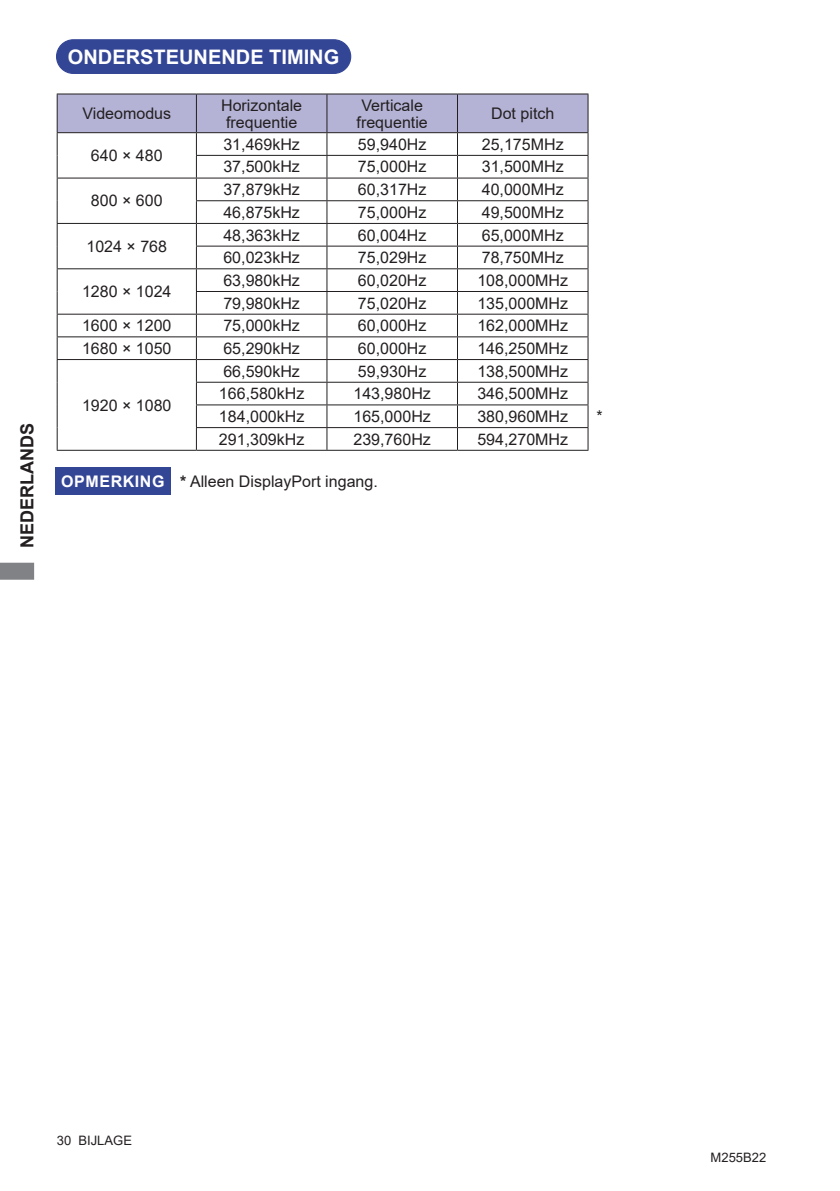
<style>
.page{position:relative;width:840px;height:1191px;background:#fff}
.page>*{position:absolute;margin:0;border:0;box-sizing:border-box;transform-origin:0 0}
.t1{font:700 20px "Arial";color:#fff}
.t2{font:700 18px "Arial";color:#231f20}
.t3{font:16px/17px "Arial";color:#231f20;text-align:center}
.t4{font:13px "Arial";color:#231f20}
.s1{font-weight:700;color:#fff}
.s2{font-weight:700}
</style>
<div class="page">
<svg style="left:0;top:562px;width:34px;height:18px"></svg>
<div style="left:57px;top:40px;width:293px;height:33px;background:#334595;border-radius:17px"></div>
<div style="left:56px;top:39px;width:295px;height:35px;border:1px solid #334595;border-radius:17px"></div>
<svg style="left:57px;top:94px;width:531px;height:356px"></svg>
<hr style="left:57px;top:450px;width:139px;height:1px;background:#231f20">
<hr style="left:196px;top:450px;width:131px;height:1px;background:#231f20">
<hr style="left:327px;top:450px;width:130px;height:1px;background:#231f20">
<hr style="left:457px;top:450px;width:131px;height:1px;background:#231f20">
<div style="left:55px;top:467px;width:115px;height:27px;background:#334595"></div>
<p class="t2" style="left:14px;top:548px;width:126px;rotate:-90deg">NEDERLANDS</p>
<p class="t1" style="left:68px;top:43px;width:273px">ONDERSTEUNENDE TIMING</p>
<p class="t3" style="left:82px;top:105px;width:90px">Videomodus</p>
<p class="t3" style="left:221px;top:96px;width:82px">Horizontale frequentie</p>
<p class="t3" style="left:356px;top:96px;width:73px">Verticale frequentie</p>
<p class="t3" style="left:491px;top:105px;width:65px">Dot pitch</p>
<p class="t3" style="left:91px;top:147px;width:73px">640 × 480</p>
<p class="t3" style="left:223px;top:135px;width:78px">31,469kHz</p>
<p class="t3" style="left:358px;top:135px;width:70px">59,940Hz</p>
<p class="t3" style="left:481px;top:135px;width:83px">25,175MHz</p>
<p class="t3" style="left:223px;top:158px;width:78px">37,500kHz</p>
<p class="t3" style="left:358px;top:158px;width:70px">75,000Hz</p>
<p class="t3" style="left:481px;top:158px;width:83px">31,500MHz</p>
<p class="t3" style="left:91px;top:192px;width:73px">800 × 600</p>
<p class="t3" style="left:86px;top:238px;width:82px">1024 × 768</p>
<p class="t3" style="left:82px;top:283px;width:91px">1280 × 1024</p>
<p class="t3" style="left:223px;top:181px;width:78px">37,879kHz</p>
<p class="t3" style="left:358px;top:181px;width:70px">60,317Hz</p>
<p class="t3" style="left:481px;top:181px;width:83px">40,000MHz</p>
<p class="t3" style="left:223px;top:204px;width:78px">46,875kHz</p>
<p class="t3" style="left:358px;top:204px;width:70px">75,000Hz</p>
<p class="t3" style="left:481px;top:204px;width:83px">49,500MHz</p>
<p class="t3" style="left:223px;top:226px;width:78px">48,363kHz</p>
<p class="t3" style="left:358px;top:226px;width:70px">60,004Hz</p>
<p class="t3" style="left:481px;top:226px;width:83px">65,000MHz</p>
<p class="t3" style="left:223px;top:249px;width:78px">60,023kHz</p>
<p class="t3" style="left:358px;top:249px;width:70px">75,029Hz</p>
<p class="t3" style="left:481px;top:249px;width:83px">78,750MHz</p>
<p class="t3" style="left:223px;top:272px;width:78px">63,980kHz</p>
<p class="t3" style="left:358px;top:272px;width:70px">60,020Hz</p>
<p class="t3" style="left:477px;top:272px;width:92px">108,000MHz</p>
<p class="t3" style="left:223px;top:294px;width:78px">79,980kHz</p>
<p class="t3" style="left:358px;top:294px;width:70px">75,020Hz</p>
<p class="t3" style="left:477px;top:294px;width:92px">135,000MHz</p>
<p class="t3" style="left:82px;top:317px;width:91px">1600 × 1200</p>
<p class="t3" style="left:223px;top:317px;width:78px">75,000kHz</p>
<p class="t3" style="left:358px;top:317px;width:70px">60,000Hz</p>
<p class="t3" style="left:477px;top:317px;width:92px">162,000MHz</p>
<p class="t3" style="left:82px;top:340px;width:91px">1680 × 1050</p>
<p class="t3" style="left:223px;top:340px;width:78px">65,290kHz</p>
<p class="t3" style="left:358px;top:340px;width:70px">60,000Hz</p>
<p class="t3" style="left:477px;top:340px;width:92px">146,250MHz</p>
<p class="t3" style="left:223px;top:362px;width:78px">66,590kHz</p>
<p class="t3" style="left:358px;top:362px;width:70px">59,930Hz</p>
<p class="t3" style="left:477px;top:362px;width:92px">138,500MHz</p>
<p class="t3" style="left:219px;top:385px;width:87px">166,580kHz</p>
<p class="t3" style="left:353px;top:385px;width:79px">143,980Hz</p>
<p class="t3" style="left:477px;top:385px;width:92px">346,500MHz</p>
<p class="t3" style="left:219px;top:408px;width:87px">184,000kHz</p>
<p class="t3" style="left:353px;top:408px;width:79px">165,000Hz</p>
<p class="t3" style="left:477px;top:408px;width:92px">380,960MHz</p>
<p class="t3" style="left:596px;top:408px;width:8px">*</p>
<p class="t3" style="left:219px;top:430px;width:87px">291,309kHz</p>
<p class="t3" style="left:353px;top:430px;width:79px">239,760Hz</p>
<p class="t3" style="left:477px;top:430px;width:92px">594,270MHz</p>
<p class="t3" style="left:61px;top:473px;width:318px"><span class="s1">OPMERKING</span> <span class="s2">*</span> Alleen DisplayPort ingang.</p>
<p class="t3" style="left:82px;top:396px;width:91px">1920 × 1080</p>
<p class="t4" style="left:57px;top:1131px;width:77px">30 BIJLAGE</p>
<p class="t4" style="left:710px;top:1148px;width:57px">M255B22</p>
</div>
